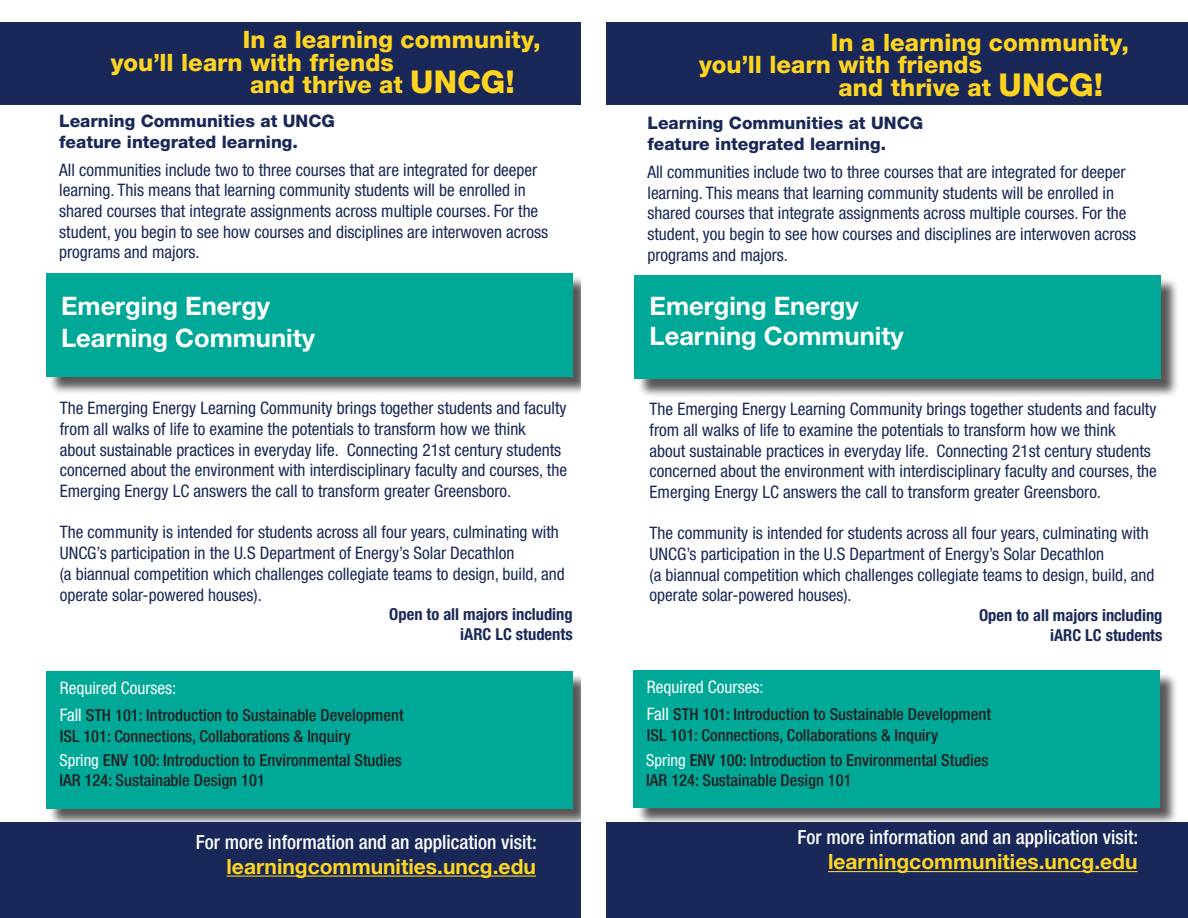
<style>
.page{position:relative;width:1188px;height:918px;background:#fff}
.page>*{position:absolute;margin:0;border:0;box-sizing:border-box;transform-origin:0 0}
.t1{font:700 25.5px "Helvetica Neue LT Std";color:#fff}
.t2{font:800 24px "Helvetica Neue LT Std";color:#ffd521}
.t3{font:700 21px "Helvetica Neue LT Std";color:#ffd521}
.t4{font:500 condensed 19.5px "Helvetica Neue LT Std";color:#fff}
.t5{font:condensed 17.25px/20.7px "Helvetica Neue LT Std";color:#192858}
.t6{font:800 17.25px "Helvetica Neue LT Std";color:#192858}
.t7{font:condensed 17.25px "Helvetica Neue LT Std";color:#fff}
.t8{font:500 condensed 16.5px "Helvetica Neue LT Std";color:#231f20}
.t9{font:700 condensed 16.5px "Helvetica Neue LT Std";color:#192858}
.s1{font-size:31.5px}
.s2{font-weight:400;font-size:17.25px;color:#fff}
.s3{font-weight:400;color:#fff}
</style>
<div class="page">
<div style="left:0;top:23px;width:1188px;height:82px;background:#192858"></div>
<div style="left:49px;top:275px;width:542px;height:121px;background:#231f20;opacity:.75"></div>
<div style="left:46px;top:273px;width:527px;height:104px;background:#00a997"></div>
<div style="left:49px;top:673px;width:542px;height:154px;background:#231f20;opacity:.75"></div>
<div style="left:46px;top:671px;width:527px;height:137px;background:#00a997"></div>
<div style="left:0;top:823px;width:1188px;height:95px;background:#192858"></div>
<hr style="left:828px;top:871px;width:310px;height:1px;background:#ffd521">
<hr style="left:227px;top:876px;width:309px;height:1px;background:#ffd521">
<div style="left:637px;top:278px;width:543px;height:120px;background:#231f20;opacity:.75"></div>
<div style="left:635px;top:275px;width:526px;height:104px;background:#00a997"></div>
<div style="left:582px;top:0;width:24px;height:918px;background:#fff"></div>
<div style="left:636px;top:673px;width:543px;height:153px;background:#231f20;opacity:.75"></div>
<div style="left:634px;top:670px;width:526px;height:137px;background:#00a997"></div>
<p class="t2" style="left:243px;top:25px;width:300px">In a learning community,</p>
<p class="t2" style="left:111px;top:48px;width:285px">you’ll learn with friends</p>
<p class="t2" style="left:250px;top:70px;width:266px">and thrive at <span class="s1">UNCG!</span></p>
<p class="t6" style="left:59px;top:111px;width:277px">Learning Communities at UNCG</p>
<p class="t6" style="left:59px;top:131px;width:240px">feature integrated learning.</p>
<p class="t5" style="left:59px;top:159px;width:490px">All communities include two to three courses that are integrated for deeper learning. This means that learning community students will be enrolled in shared courses that integrate assignments across multiple courses. For the student, you begin to see how courses and disciplines are interwoven across programs and majors.</p>
<p class="t1" style="left:61px;top:290px;width:211px">Emerging Energy</p>
<p class="t1" style="left:61px;top:322px;width:255px">Learning Community</p>
<p class="t5" style="left:60px;top:398px;width:509px">The Emerging Energy Learning Community brings together students and faculty from all walks of life to examine the potentials to transform how we think<br>about sustainable practices in everyday life. Connecting 21st century students concerned about the environment with interdisciplinary faculty and courses, the Emerging Energy LC answers the call to transform greater Greensboro.</p>
<p class="t5" style="left:60px;top:522px;width:501px">The community is intended for students across all four years, culminating with<br>UNCG’s participation in the U.S Department of Energy’s Solar Decathlon</p>
<p class="t5" style="left:60px;top:563px;width:506px">(a biannual competition which challenges collegiate teams to design, build, and operate solar-powered houses).</p>
<p class="t9" style="left:389px;top:605px;width:185px">Open to all majors including</p>
<p class="t9" style="left:460px;top:624px;width:114px">iARC LC students</p>
<p class="t7" style="left:60px;top:678px;width:118px">Required Courses:</p>
<p class="t8" style="left:60px;top:705px;width:345px"><span class="s2">Fall</span> STH 101: Introduction to Sustainable Development</p>
<p class="t8" style="left:60px;top:727px;width:293px">ISL 101: Connections, Collaborations &amp; Inquiry</p>
<p class="t8" style="left:60px;top:751px;width:344px"><span class="s3">Spring</span> ENV 100: Introduction to Environmental Studies</p>
<p class="t8" style="left:60px;top:770px;width:207px">IAR 124: Sustainable Design 101</p>
<p class="t4" style="left:196px;top:830px;width:342px">For more information and an application visit:</p>
<p class="t3" style="left:227px;top:854px;width:311px">learningcommunities.uncg.edu</p>
<p class="t2" style="left:831px;top:28px;width:300px">In a learning community,</p>
<p class="t2" style="left:699px;top:50px;width:285px">you’ll learn with friends</p>
<p class="t2" style="left:839px;top:73px;width:266px">and thrive at <span class="s1">UNCG!</span></p>
<p class="t6" style="left:647px;top:113px;width:277px">Learning Communities at UNCG</p>
<p class="t6" style="left:647px;top:134px;width:240px">feature integrated learning.</p>
<p class="t5" style="left:647px;top:161px;width:490px">All communities include two to three courses that are integrated for deeper learning. This means that learning community students will be enrolled in shared courses that integrate assignments across multiple courses. For the student, you begin to see how courses and disciplines are interwoven across programs and majors.</p>
<p class="t1" style="left:650px;top:290px;width:211px">Emerging Energy</p>
<p class="t1" style="left:650px;top:320px;width:255px">Learning Community</p>
<p class="t5" style="left:650px;top:399px;width:509px">The Emerging Energy Learning Community brings together students and faculty from all walks of life to examine the potentials to transform how we think<br>about sustainable practices in everyday life. Connecting 21st century students concerned about the environment with interdisciplinary faculty and courses, the Emerging Energy LC answers the call to transform greater Greensboro.</p>
<p class="t5" style="left:650px;top:523px;width:501px">The community is intended for students across all four years, culminating with<br>UNCG’s participation in the U.S Department of Energy’s Solar Decathlon</p>
<p class="t5" style="left:650px;top:564px;width:506px">(a biannual competition which challenges collegiate teams to design, build, and operate solar-powered houses).</p>
<p class="t9" style="left:979px;top:605px;width:185px">Open to all majors including</p>
<p class="t9" style="left:1050px;top:625px;width:114px">iARC LC students</p>
<p class="t7" style="left:647px;top:677px;width:118px">Required Courses:</p>
<p class="t8" style="left:647px;top:704px;width:346px"><span class="s2">Fall</span> STH 101: Introduction to Sustainable Development</p>
<p class="t8" style="left:647px;top:726px;width:293px">ISL 101: Connections, Collaborations &amp; Inquiry</p>
<p class="t8" style="left:646px;top:751px;width:344px"><span class="s3">Spring</span> ENV 100: Introduction to Environmental Studies</p>
<p class="t8" style="left:646px;top:770px;width:207px">IAR 124: Sustainable Design 101</p>
<p class="t4" style="left:797px;top:826px;width:342px">For more information and an application visit:</p>
<p class="t3" style="left:828px;top:849px;width:311px">learningcommunities.uncg.edu</p>
</div>
